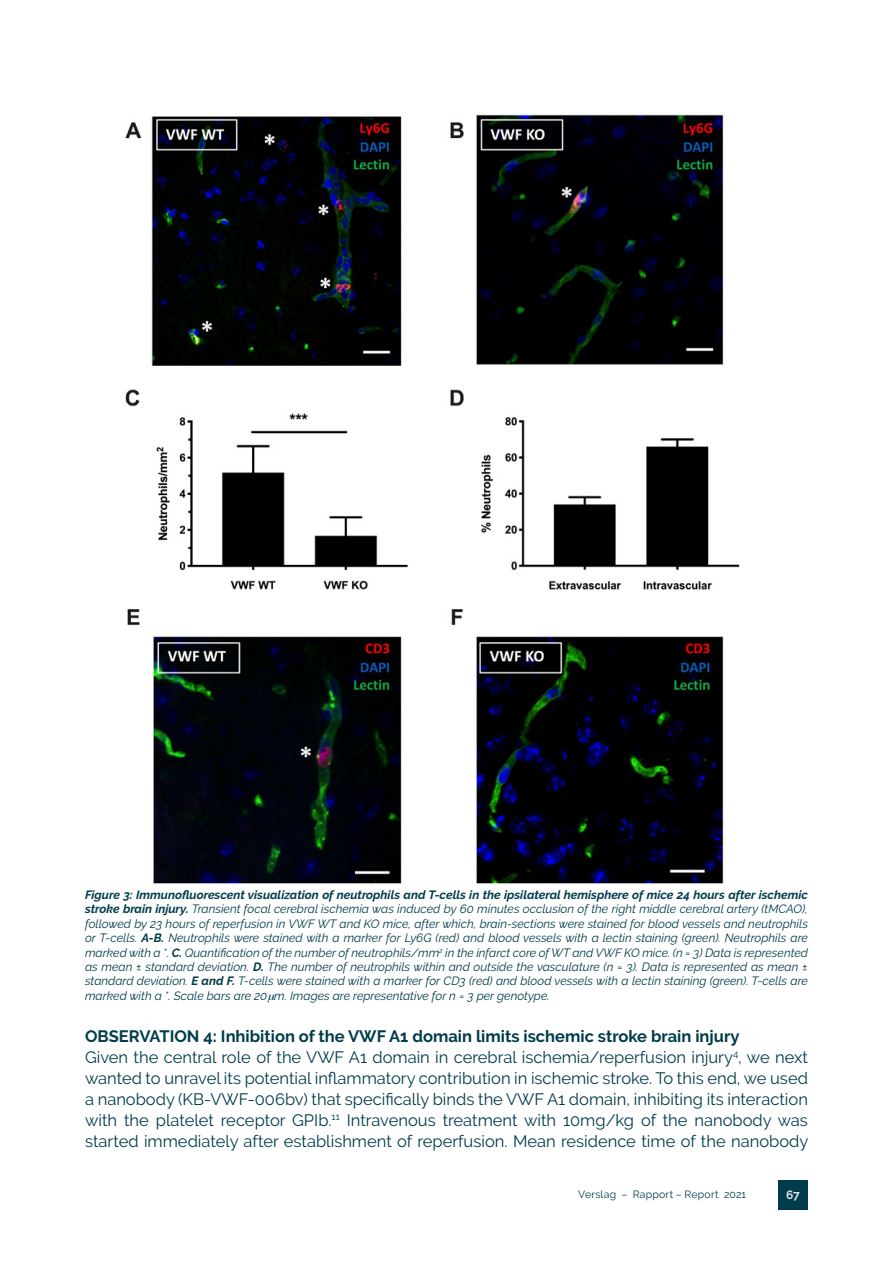
<style>
.page{position:relative;width:893px;height:1263px;background:#fff}
.page>*{position:absolute;margin:0;border:0;box-sizing:border-box;transform-origin:0 0}
.c_body{font:16.5px/21px "Raleway";color:#003c4b;text-align:justify}
.c_body-2{font:700 16.5px "Raleway";color:#003c4b}
.c_body-3{font:italic 12px/14.4px "Raleway";color:#003c4b;text-align:justify}
.t1{font:700 12px "Raleway";color:#dae2e4}
.t2{font:10.5px "Raleway";letter-spacing:.02em;color:#003c4b}
.s1{font-weight:700}
</style>
<div class="page">
<svg style="left:778px;top:1180px;width:30px;height:30px"></svg>
<img style="left:125px;top:114px;width:615px;height:770px">
<p class="c_body-3" style="left:85px;top:887px;width:724px"><span class="s1">Figure 3: Immunofluorescent visualization of neutrophils and T-cells in the ipsilateral hemisphere of mice 24 hours after ischemic stroke brain injury.</span> Transient focal cerebral ischemia was induced by 60 minutes occlusion of the right middle cerebral artery (tMCAO), followed by 23 hours of reperfusion in VWF WT and KO mice, after which, brain-sections were stained for blood vessels and neutrophils or T-cells. <span class="s1">A-B.</span> Neutrophils were stained with a marker for Ly6G (red) and blood vessels with a lectin staining (green). Neutrophils are marked with a *. <span class="s1">C.</span> Quantification of the number of neutrophils/mm<sup>2</sup> in the infarct core of WT and VWF KO mice. (n = 3) Data is represented as mean ± standard deviation. <span class="s1">D.</span> The number of neutrophils within and outside the vasculature (n = 3). Data is represented as mean ± standard deviation. <span class="s1">E and F.</span> T-cells were stained with a marker for CD3 (red) and blood vessels with a lectin staining (green). T-cells are marked with a *. Scale bars are 20 m. Images are representative for n = 3 per genotype.</p>
<p class="c_body-2" style="left:85px;top:1026px;width:656px">OBSERVATION 4: Inhibition of the VWF A1 domain limits ischemic stroke brain injury</p>
<p class="c_body" style="left:85px;top:1046px;width:725px">Given the central role of the VWF A1 domain in cerebral ischemia/reperfusion injury<sup>4</sup>, we next wanted to unravel its potential inflammatory contribution in ischemic stroke. To this end, we used a nanobody (KB-VWF-006bv) that specifically binds the VWF A1 domain, inhibiting its interaction with the platelet receptor GPIb.<sup>11</sup> Intravenous treatment with 10mg/kg of the nanobody was started immediately after establishment of reperfusion. Mean residence time of the nanobody</p>
<p class="t2" style="left:578px;top:1188px;width:169px">Verslag – Rapport – Report 2021</p>
<p class="t1" style="left:786px;top:1188px;width:15px">67</p>
</div>
